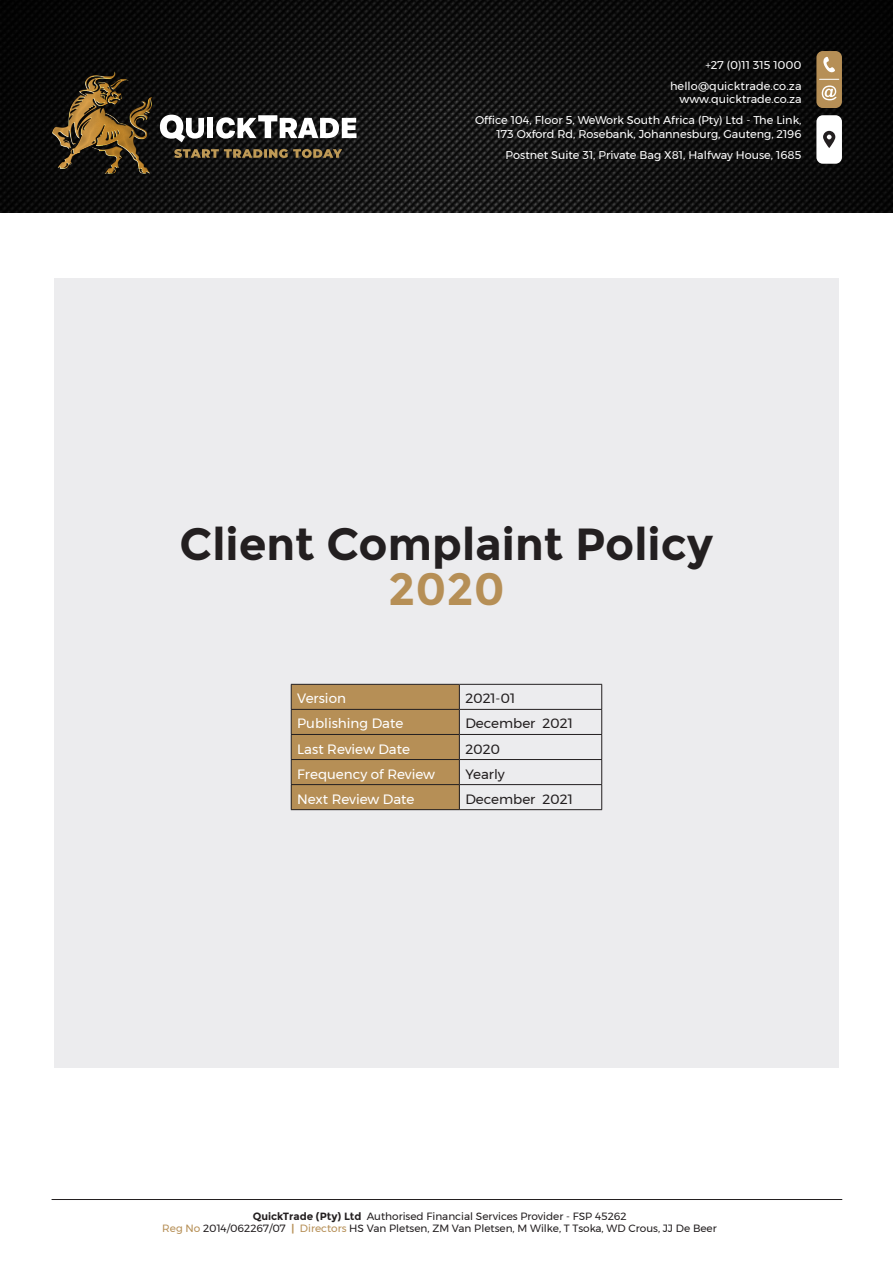
<style>
.page{position:relative;width:893px;height:1263px;background:#fff}
.page>*{position:absolute;margin:0;border:0;box-sizing:border-box;transform-origin:0 0}
.t1{font:700 45px "Montserrat";color:#231f20}
.t2{font:700 45px "Montserrat";color:#b68f56}
.t3{font:13.5px "Montserrat";color:#fff}
.t4{font:13.5px "Montserrat";color:#231f20}
.t5{font:11.25px/21px "Montserrat";color:#fff;text-align:right}
.t6{font:10.5px/12.6px "Montserrat";color:#231f20;text-align:center}
.s1{font-weight:700}
.s2{color:#b68f56}
.s3{font-weight:700;color:#b68f56}
</style>
<div class="page">
<img style="left:0;top:0;width:892px;height:213px">
<svg style="left:160px;top:115px;width:44px;height:27px"></svg>
<div style="left:208px;top:118px;width:5px;height:20px;background:#fff"></div>
<svg style="left:216px;top:115px;width:140px;height:24px"></svg>
<img style="left:51px;top:70px;width:105px;height:104px">
<svg style="left:174px;top:149px;width:168px;height:9px;background:#6d5936"></svg>
<div style="left:816px;top:51px;width:26px;height:57px;background:#b68f56;border-radius:6px"></div>
<div style="left:816px;top:115px;width:26px;height:49px;background:#fff;border-radius:6px"></div>
<svg style="left:823px;top:57px;width:12px;height:16px"></svg>
<svg style="left:820px;top:79px;width:19px;height:21px"></svg>
<svg style="left:823px;top:131px;width:12px;height:16px"></svg>
<svg style="left:827px;top:135px;width:5px;height:4px"></svg>
<hr style="left:52px;top:1199px;width:790px;height:1px;background:#231f20">
<div style="left:54px;top:279px;width:785px;height:789px;background:#ececee"></div>
<hr style="left:459px;top:684px;width:143px;height:1px;background:#231f20">
<hr style="left:459px;top:709px;width:143px;height:1px;background:#231f20">
<hr style="left:459px;top:734px;width:143px;height:1px;background:#231f20">
<hr style="left:459px;top:759px;width:143px;height:1px;background:#231f20">
<hr style="left:459px;top:784px;width:143px;height:1px;background:#231f20">
<svg style="left:291px;top:684px;width:169px;height:125px;background:#ae8953"></svg>
<svg style="left:601px;top:685px;width:1px;height:124px"></svg>
<hr style="left:291px;top:809px;width:168px;height:1px;background:#231f20">
<hr style="left:459px;top:809px;width:143px;height:1px;background:#231f20">
<p class="t5" style="left:670px;top:54px;width:133px">+27 (0)11 315 1000 hello@quicktrade.co.za</p>
<p class="t5" style="left:475px;top:89px;width:328px">www.quicktrade.co.za<br>Office 104, Floor 5, WeWork South Africa (Pty) Ltd - The Link,</p>
<p class="t5" style="left:497px;top:123px;width:306px">173 Oxford Rd, Rosebank, Johannesburg, Gauteng, 2196<br>Postnet Suite 31, Private Bag X81, Halfway House, 1685</p>
<p class="t1" style="left:179px;top:518px;width:535px">Client Complaint Policy</p>
<p class="t2" style="left:388px;top:563px;width:118px">2020</p>
<p class="t3" style="left:297px;top:688px;width:50px">Version</p>
<p class="t4" style="left:465px;top:688px;width:51px">2021-01</p>
<p class="t3" style="left:297px;top:713px;width:108px">Publishing Date</p>
<p class="t4" style="left:465px;top:713px;width:109px">December 2021</p>
<p class="t3" style="left:297px;top:738px;width:114px">Last Review Date</p>
<p class="t4" style="left:465px;top:738px;width:36px">2020</p>
<p class="t3" style="left:297px;top:763px;width:139px">Frequency of Review</p>
<p class="t4" style="left:465px;top:763px;width:41px">Yearly</p>
<p class="t3" style="left:297px;top:788px;width:119px">Next Review Date</p>
<p class="t4" style="left:465px;top:788px;width:109px">December 2021</p>
<p class="t6" style="left:162px;top:1210px;width:556px"><span class="s1">QuickTrade (Pty) Ltd</span> Authorised Financial Services Provider - FSP 45262<br><span class="s2">Reg No</span> 2014/062267/07 <span class="s3">|</span> <span class="s2">Directors</span> HS Van Pletsen, ZM Van Pletsen, M Wilke, T Tsoka, WD Crous, JJ De Beer</p>
</div>
